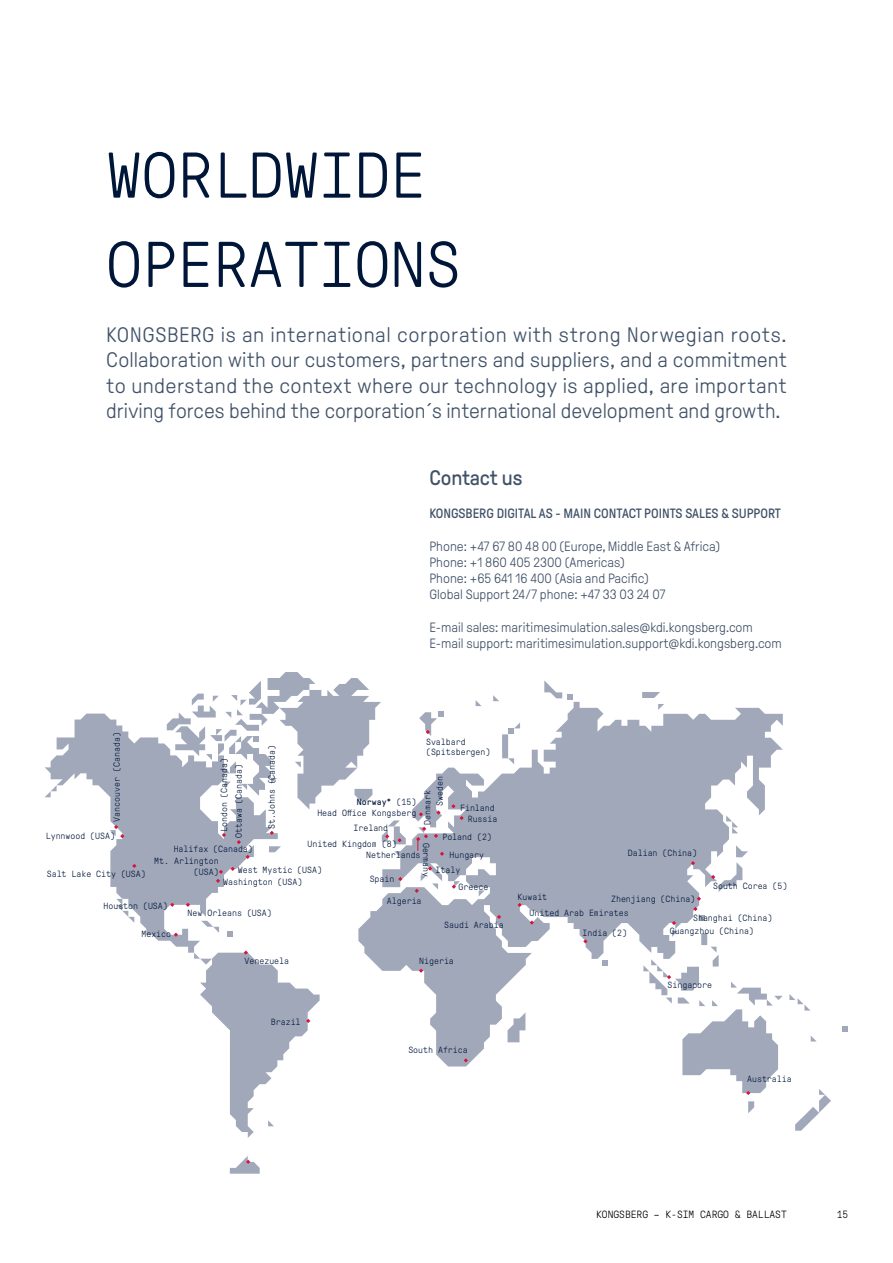
<style>
.page{position:relative;width:893px;height:1263px;background:#fff}
.page>*{position:absolute;margin:0;border:0;box-sizing:border-box;transform-origin:0 0}
.t1{font:300 64.5px/89.2px "GT Pressura Mono";color:#001639}
.t2{font:300 21px/25.5px "GT Pressura";color:#415268;text-align:justify}
.t3{font:21px "GT Pressura";color:#415268}
.t4{font:300 13.5px/16.2px "GT Pressura";color:#415268}
.t5{font:13.5px "GT Pressura";color:#415268}
.t6{font:300 10.5px "GT Pressura Mono";color:#000}
.t7{font:300 9px/10.8px "GT Pressura Mono";color:#001639;text-align:right}
.s1{font-weight:400}
</style>
<div class="page">
<svg style="left:45px;top:713px;width:233px;height:240px"></svg>
<svg style="left:116px;top:899px;width:18px;height:24px"></svg>
<svg style="left:269px;top:846px;width:12px;height:6px"></svg>
<svg style="left:45px;top:785px;width:12px;height:12px"></svg>
<svg style="left:227px;top:931px;width:6px;height:6px"></svg>
<svg style="left:201px;top:921px;width:18px;height:12px"></svg>
<svg style="left:167px;top:672px;width:202px;height:137px"></svg>
<svg style="left:544px;top:680px;width:29px;height:20px"></svg>
<svg style="left:493px;top:695px;width:6px;height:6px"></svg>
<svg style="left:642px;top:692px;width:18px;height:6px"></svg>
<svg style="left:358px;top:702px;width:425px;height:364px;fill:#a1a8ba"></svg>
<svg style="left:748px;top:1101px;width:6px;height:12px"></svg>
<svg style="left:842px;top:1026px;width:6px;height:5px"></svg>
<svg style="left:795px;top:1089px;width:36px;height:42px"></svg>
<svg style="left:811px;top:1036px;width:5px;height:5px"></svg>
<svg style="left:789px;top:994px;width:21px;height:16px"></svg>
<svg style="left:693px;top:907px;width:12px;height:14px"></svg>
<svg style="left:697px;top:897px;width:4px;height:4px"></svg>
<svg style="left:711px;top:845px;width:37px;height:47px"></svg>
<svg style="left:691px;top:861px;width:4px;height:4px"></svg>
<svg style="left:672px;top:921px;width:4px;height:4px"></svg>
<svg style="left:643px;top:931px;width:140px;height:164px"></svg>
<svg style="left:583px;top:939px;width:4px;height:4px"></svg>
<svg style="left:452px;top:881px;width:8px;height:8px"></svg>
<svg style="left:398px;top:877px;width:4px;height:4px"></svg>
<svg style="left:382px;top:820px;width:24px;height:24px"></svg>
<svg style="left:434px;top:834px;width:4px;height:4px"></svg>
<svg style="left:440px;top:852px;width:4px;height:4px"></svg>
<svg style="left:419px;top:812px;width:4px;height:4px"></svg>
<svg style="left:436px;top:810px;width:5px;height:5px"></svg>
<svg style="left:451px;top:804px;width:5px;height:4px"></svg>
<svg style="left:419px;top:711px;width:25px;height:25px"></svg>
<svg style="left:459px;top:816px;width:5px;height:4px"></svg>
<svg style="left:415px;top:866px;width:23px;height:27px"></svg>
<svg style="left:518px;top:903px;width:4px;height:4px"></svg>
<svg style="left:530px;top:920px;width:4px;height:5px"></svg>
<svg style="left:497px;top:915px;width:4px;height:4px"></svg>
<svg style="left:464px;top:1058px;width:4px;height:4px"></svg>
<svg style="left:230px;top:1156px;width:30px;height:18px"></svg>
<svg style="left:194px;top:950px;width:126px;height:188px"></svg>
<svg style="left:174px;top:932px;width:4px;height:5px"></svg>
<svg style="left:170px;top:903px;width:4px;height:4px"></svg>
<svg style="left:110px;top:825px;width:14px;height:13px"></svg>
<svg style="left:222px;top:833px;width:4px;height:4px"></svg>
<svg style="left:237px;top:840px;width:4px;height:4px"></svg>
<svg style="left:270px;top:831px;width:4px;height:4px"></svg>
<svg style="left:246px;top:855px;width:4px;height:4px"></svg>
<svg style="left:231px;top:867px;width:4px;height:4px"></svg>
<svg style="left:216px;top:870px;width:7px;height:13px"></svg>
<svg style="left:132px;top:864px;width:4px;height:4px"></svg>
<svg style="left:186px;top:903px;width:4px;height:4px"></svg>
<svg style="left:419px;top:968px;width:4px;height:5px"></svg>
<svg style="left:416px;top:827px;width:12px;height:24px"></svg>
<h1 class="t1" style="left:106px;top:132px;width:356px">WORLDWIDE<br>OPERATIONS</h1>
<p class="t2" style="left:106px;top:322px;width:682px">KONGSBERG is an international corporation with strong Norwegian roots.<br>Collaboration with our customers, partners and suppliers, and a commitment to understand the context where our technology is applied, are important driving forces behind the corporation´s international development and growth.</p>
<h2 class="t3" style="left:429px;top:467px;width:95px">Contact us</h2>
<h3 class="t5" style="left:429px;top:506px;width:353px">KONGSBERG DIGITAL AS - MAIN CONTACT POINTS SALES &amp; SUPPORT</h3>
<h3 class="t4" style="left:429px;top:538px;width:292px">Phone: +47 67 80 48 00 (Europe, Middle East &amp; Africa)<br>Phone: +1 860 405 2300 (Americas)<br>Phone: +65 641 16 400 (Asia and Pacific)<br>Global Support 24/7 phone: +47 33 03 24 07</h3>
<h3 class="t4" style="left:429px;top:619px;width:354px">E-mail sales: maritimesimulation.sales@kdi.kongsberg.com<br>E-mail support: maritimesimulation.support@kdi.kongsberg.com</h3>
<p class="t7" style="left:111px;top:821px;width:91px;rotate:-90deg">Vancouver (Canada)</p>
<p class="t7" style="left:46px;top:831px;width:71px">Lynnwood (USA)</p>
<p class="t7" style="left:47px;top:869px;width:101px">Salt Lake City (USA)</p>
<p class="t7" style="left:426px;top:736px;width:66px;text-align:left">Svalbard (Spitsbergen)</p>
<p class="t7" style="left:266px;top:829px;width:86px;rotate:-90deg">St.Johns (Canada)</p>
<p class="t7" style="left:219px;top:832px;width:76px;rotate:-90deg">London (Canada)</p>
<p class="t7" style="left:233px;top:838px;width:76px;rotate:-90deg">Ottawa (Canada)</p>
<p class="t7" style="left:434px;top:806px;width:31px;rotate:-90deg">Sweden</p>
<p class="t7" style="left:422px;top:824px;width:36px;rotate:-90deg">Denmark</p>
<p class="t7" style="left:317px;top:797px;width:101px"><span class="s1">Norway*</span> (15)<br>Head Office Kongsberg</p>
<p class="t7" style="left:366px;top:838px;width:56px;text-align:left;text-indent:-59px">United Kingdom (8)<br>Netherlands</p>
<p class="t7" style="left:460px;top:802px;width:36px">Finland</p>
<p class="t7" style="left:468px;top:814px;width:31px">Russia</p>
<p class="t7" style="left:354px;top:823px;width:36px">Ireland</p>
<p class="t7" style="left:442px;top:831px;width:51px">Poland (2)</p>
<p class="t7" style="left:431px;top:842px;width:36px;rotate:90deg">Germany</p>
<p class="t7" style="left:174px;top:844px;width:81px">Halifax (Canada)</p>
<p class="t7" style="left:449px;top:849px;width:36px">Hungary</p>
<p class="t7" style="left:154px;top:855px;width:66px">Mt. Arlington (USA)</p>
<p class="t7" style="left:238px;top:864px;width:86px">West Mystic (USA)</p>
<p class="t7" style="left:436px;top:864px;width:26px">Italy</p>
<p class="t7" style="left:370px;top:873px;width:26px">Spain</p>
<p class="t7" style="left:223px;top:876px;width:81px">Washington (USA)</p>
<p class="t7" style="left:459px;top:881px;width:31px">Greece</p>
<p class="t7" style="left:628px;top:847px;width:71px">Dalian (China)</p>
<p class="t7" style="left:713px;top:880px;width:76px">South Corea (5)</p>
<p class="t7" style="left:103px;top:901px;width:66px">Houston (USA)</p>
<p class="t7" style="left:141px;top:929px;width:31px">Mexico</p>
<p class="t7" style="left:188px;top:908px;width:86px">New Orleans (USA)</p>
<p class="t7" style="left:245px;top:955px;width:46px">Venezuela</p>
<p class="t7" style="left:271px;top:1017px;width:31px">Brazil</p>
<p class="t7" style="left:387px;top:895px;width:36px">Algeria</p>
<p class="t7" style="left:444px;top:919px;width:61px">Saudi Arabia</p>
<p class="t7" style="left:419px;top:955px;width:36px">Nigeria</p>
<p class="t7" style="left:517px;top:891px;width:31px">Kuwait</p>
<p class="t7" style="left:611px;top:894px;width:86px">Zhenjiang (China)</p>
<p class="t7" style="left:530px;top:908px;width:101px">United Arab Emirates</p>
<p class="t7" style="left:693px;top:912px;width:81px">Shanghai (China)</p>
<p class="t7" style="left:583px;top:927px;width:46px">India (2)</p>
<p class="t7" style="left:670px;top:926px;width:86px">Guangzhou (China)</p>
<p class="t7" style="left:668px;top:979px;width:46px">Singapore</p>
<p class="t7" style="left:408px;top:1044px;width:61px">South Africa</p>
<p class="t7" style="left:747px;top:1074px;width:46px">Australia</p>
<p class="t6" style="left:596px;top:1209px;width:192px">KONGSBERG – K-SIM CARGO &amp; BALLAST</p>
<p class="t6" style="left:837px;top:1209px;width:13px">15</p>
</div>
